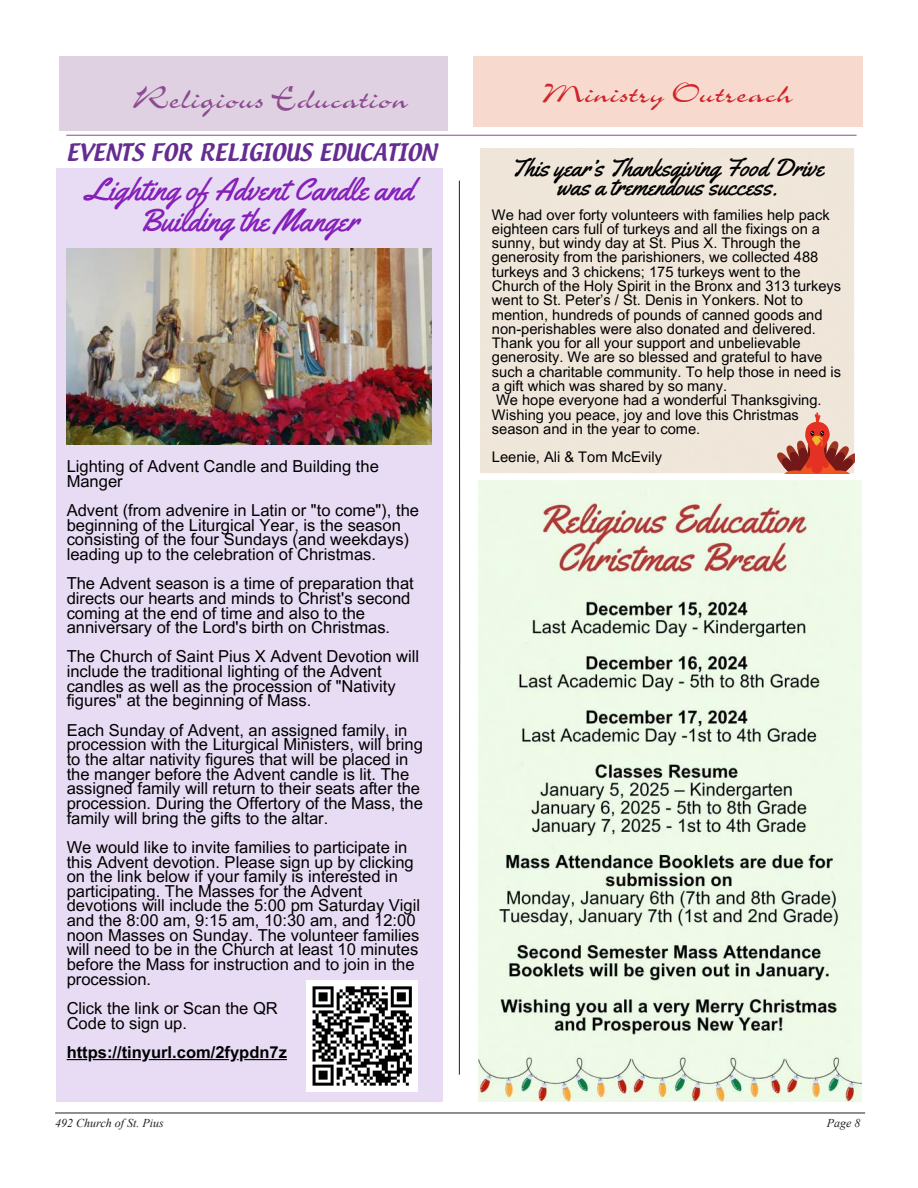
<style>
.page{position:relative;width:918px;height:1188px;background:#fff}
.page>*{position:absolute;margin:0;border:0;box-sizing:border-box;transform-origin:0 0}
.t1{font:36px "Charme";color:#8d4b90}
.t2{font:32.1px "Charme";color:#d1232a;scale:1.12 1}
.t3{font:31.5px/30.5px "Yellowtail";color:#8520b8;text-align:center}
.t4{font:24.9px/19.8px "Yellowtail";color:#000;text-align:center}
.t5{font:21px "Textile";color:#652d91}
.t6{font:16.5px/14.7px "Arial MT Pro";color:#000}
.t7{font:700 16.5px "Arial MT Pro";color:#000}
.t8{font:14.7px/14.2px "Arial MT Pro";color:#000}
.t9{font:italic 12px "Times New Roman";color:#231f20}
</style>
<div class="page">
<hr style="left:55px;top:1113px;width:810px;height:1px;background:#231f20">
<div style="left:59px;top:57px;width:389px;height:74px;background:#dfd1e2"></div>
<hr style="left:66px;top:135px;width:791px;height:1px;background:#8d4b90">
<hr style="left:459px;top:658px;width:1px;height:417px;background:#231f20">
<hr style="left:459px;top:181px;width:1px;height:477px;background:#231f20">
<img style="left:478px;top:481px;width:384px;height:620px">
<div style="left:473px;top:57px;width:389px;height:70px;background:#f7dacd"></div>
<div style="left:56px;top:168px;width:387px;height:933px;background:#e8dcf4"></div>
<img style="left:67px;top:248px;width:365px;height:196px">
<hr style="left:244px;top:1059px;width:43px;height:1px;background:#000">
<hr style="left:149px;top:1059px;width:80px;height:1px;background:#000">
<hr style="left:93px;top:1059px;width:48px;height:1px;background:#000">
<svg style="left:67px;top:1059px;width:20px;height:1px"></svg>
<div style="left:307px;top:980px;width:111px;height:112px;background:#fff"></div>
<svg style="left:312px;top:986px;width:100px;height:100px"></svg>
<svg style="left:777px;top:412px;width:77px;height:61px;background:#d08b7d"></svg>
<p class="t1" style="left:133px;top:81px;width:277px">Religious Education</p>
<p class="t5" style="left:66px;top:138px;width:372px">EVENTS FOR RELIGIOUS EDUCATION</p>
<p class="t3" style="left:86px;top:175px;width:328px">Lighting of Advent Candle and<br>Building the Manger</p>
<p class="t6" style="left:67px;top:460px;width:314px">Lighting of Advent Candle and Building the<br>Manger</p>
<p class="t6" style="left:67px;top:504px;width:354px">Advent (from advenire in Latin or "to come"), the beginning of the Liturgical Year, is the season consisting of the four Sundays (and weekdays) leading up to the celebration of Christmas.</p>
<p class="t6" style="left:67px;top:577px;width:349px">The Advent season is a time of preparation that directs our hearts and minds to Christ's second coming at the end of time and also to the anniversary of the Lord's birth on Christmas.</p>
<p class="t6" style="left:67px;top:650px;width:354px">The Church of Saint Pius X Advent Devotion will include the traditional lighting of the Advent candles as well as the procession of "Nativity figures" at the beginning of Mass.</p>
<p class="t6" style="left:67px;top:723px;width:358px">Each Sunday of Advent, an assigned family, in procession with the Liturgical Ministers, will bring to the altar nativity figures that will be placed in the manger before the Advent candle is lit. The assigned family will return to their seats after the procession. During the Offertory of the Mass, the family will bring the gifts to the altar.</p>
<p class="t6" style="left:67px;top:841px;width:355px">We would like to invite families to participate in this Advent devotion. Please sign up by clicking on the link below if your family is interested in participating. The Masses for the Advent devotions will include the 5:00 pm Saturday Vigil and the 8:00 am, 9:15 am, 10:30 am, and 12:00 noon Masses on Sunday. The volunteer families will need to be in the Church at least 10 minutes before the Mass for instruction and to join in the procession.</p>
<p class="t6" style="left:67px;top:1002px;width:213px">Click the link or Scan the QR<br>Code to sign up.</p>
<p class="t7" style="left:67px;top:1042px;width:222px">https://tinyurl.com/2fypdn7z</p>
<p class="t2" style="left:543px;top:78px;width:225px">Ministry Outreach</p>
<p class="t4" style="left:511px;top:157px;width:314px">This year’s Thanksgiving Food Drive was a tremendous success.</p>
<p class="t8" style="left:492px;top:208px;width:351px">We had over forty volunteers with families help pack eighteen cars full of turkeys and all the fixings on a sunny, but windy day at St. Pius X. Through the generosity from the parishioners, we collected 488 turkeys and 3 chickens; 175 turkeys went to the Church of the Holy Spirit in the Bronx and 313 turkeys went to St. Peter’s / St. Denis in Yonkers. Not to mention, hundreds of pounds of canned goods and non-perishables were also donated and delivered.<br>Thank you for all your support and unbelievable generosity. We are so blessed and grateful to have such a charitable community. To help those in need is a gift which was shared by so many.<br>We hope everyone had a wonderful Thanksgiving.<br>Wishing you peace, joy and love this Christmas season and in the year to come.</p>
<p class="t8" style="left:492px;top:451px;width:172px">Leenie, Ali &amp; Tom McEvily</p>
<p class="t9" style="left:55px;top:1115px;width:110px">492 Church of St. Pius</p>
<p class="t9" style="left:827px;top:1115px;width:35px">Page 8</p>
</div>
